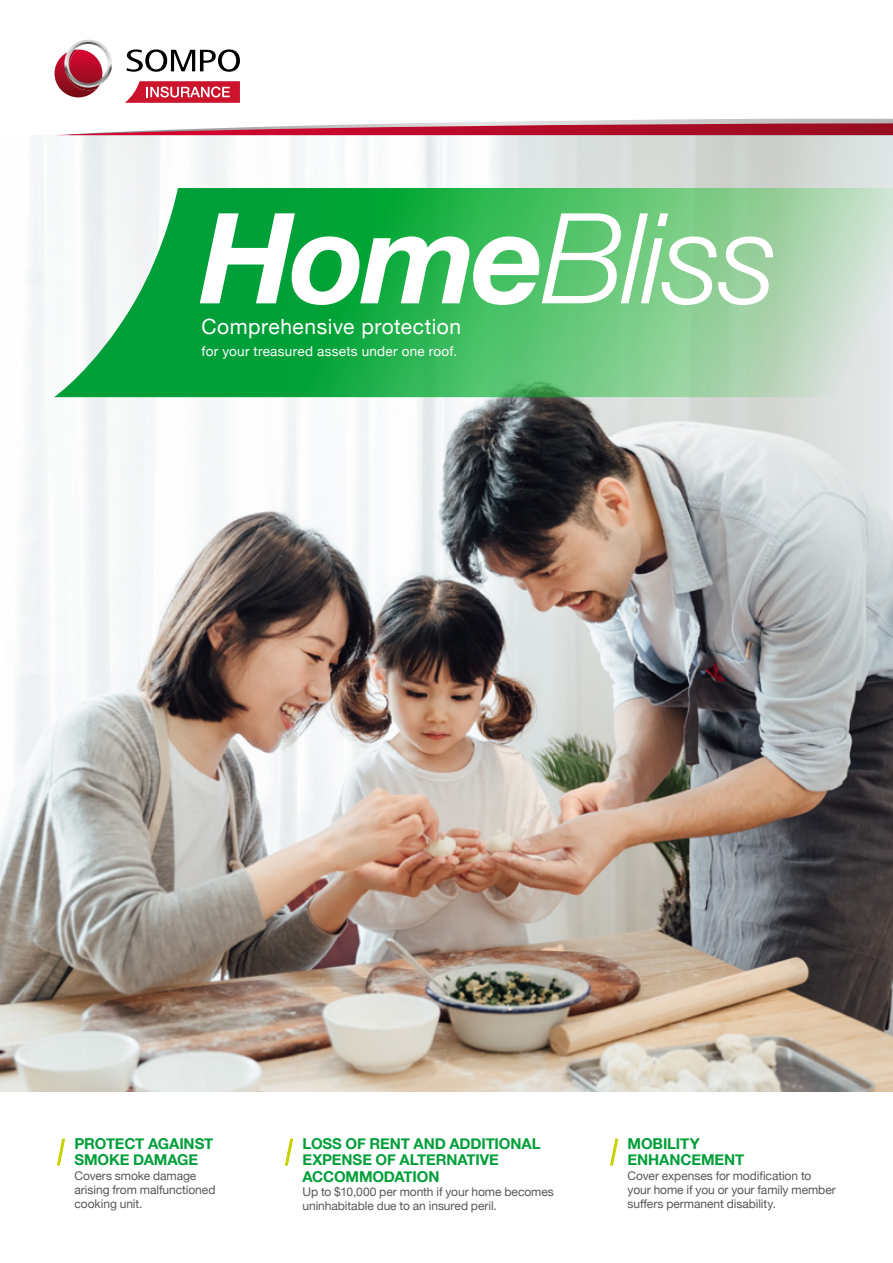
<style>
.page{position:relative;width:893px;height:1263px;background:#fff}
.page>*{position:absolute;margin:0;border:0;box-sizing:border-box;transform-origin:0 0}
.t1{font:italic 300 126px "Helvetica Neue";letter-spacing:-.03em;color:#fff}
.t2{font:21px "Helvetica Neue";letter-spacing:.025em;color:#fff}
.t3{font:700 15px/16.5px "Helvetica Neue";letter-spacing:-.01em;color:#009f3a}
.t4{font:13.5px "Helvetica Neue";letter-spacing:.02em;color:#fff}
.t5{font:12px/14.4px "Helvetica Neue";letter-spacing:-.005em;color:#575756}
.s1{font-weight:700}
</style>
<div class="page">
<img style="left:0;top:135px;width:893px;height:957px">
<svg style="left:54px;top:188px;width:839px;height:209px;background:#60c17b"></svg>
<svg style="left:285px;top:1138px;width:9px;height:28px"></svg>
<svg style="left:610px;top:1138px;width:9px;height:28px"></svg>
<svg style="left:57px;top:1138px;width:9px;height:28px"></svg>
<svg style="left:60px;top:119px;width:833px;height:16px"></svg>
<svg style="left:55px;top:40px;width:57px;height:57px"></svg>
<svg style="left:127px;top:49px;width:113px;height:23px"></svg>
<svg style="left:125px;top:81px;width:115px;height:22px"></svg>
<h1 class="t1" style="left:200px;top:159px;width:580px"><span class="s1">Home</span>Bliss</h1>
<h2 class="t2" style="left:202px;top:311px;width:261px">Comprehensive protection</h2>
<p class="t4" style="left:202px;top:341px;width:257px">for your treasured assets under one roof.</p>
<p class="t3" style="left:75px;top:1135px;width:140px">PROTECT AGAINST<br>SMOKE DAMAGE</p>
<p class="t5" style="left:75px;top:1169px;width:142px">Covers smoke damage arising from malfunctioned cooking unit.</p>
<p class="t3" style="left:302px;top:1135px;width:240px">LOSS OF RENT AND ADDITIONAL<br>EXPENSE OF ALTERNATIVE<br>ACCOMMODATION</p>
<p class="t5" style="left:302px;top:1185px;width:253px">Up to $10,000 per month if your home becomes uninhabitable due to an insured peril.</p>
<p class="t3" style="left:628px;top:1135px;width:118px">MOBILITY<br>ENHANCEMENT</p>
<p class="t5" style="left:628px;top:1169px;width:210px">Cover expenses for modification to your home if you or your family member suffers permanent disability.</p>
</div>
